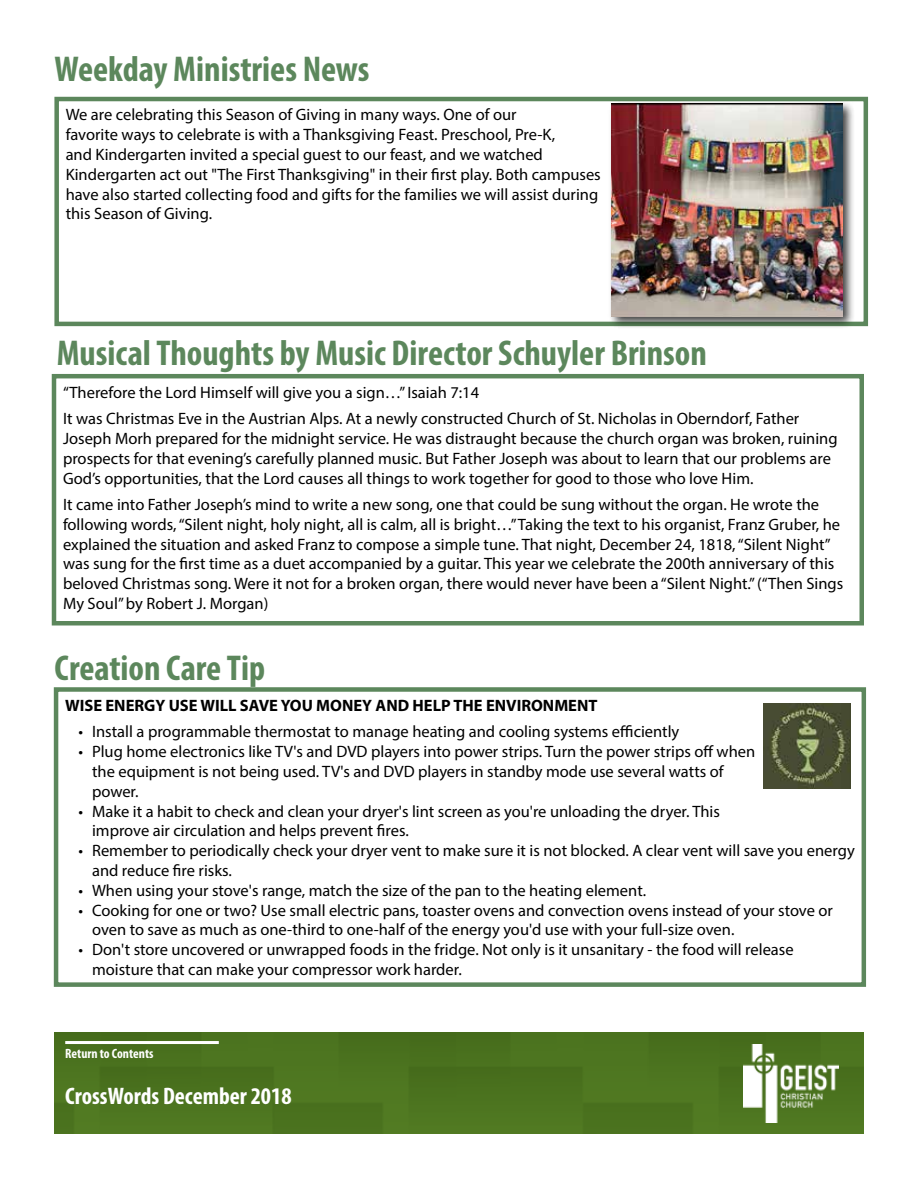
<style>
.page{position:relative;width:918px;height:1188px;background:#fff}
.page>*{position:absolute;margin:0;border:0;box-sizing:border-box;transform-origin:0 0}
.t1{font:700 condensed 36px "Myriad Pro";color:#5c875c}
.t2{font:700 condensed 24px "Myriad Pro";color:#fff}
.t3{font:16.5px/19.8px "Myriad Pro";color:#000}
.t4{font:700 16.5px "Myriad Pro";color:#000}
.t5{font:700 condensed 13.5px "Myriad Pro";color:#fff}
</style>
<div class="page">
<div style="left:54px;top:1033px;width:810px;height:101px;background:#4b731f"></div>
<img style="left:743px;top:1044px;width:95px;height:78px">
<div style="left:54px;top:687px;width:812px;height:300px;border:4px solid #5c875c"></div>
<div style="left:54px;top:97px;width:814px;height:229px;border:4px solid #5c875c"></div>
<img style="left:764px;top:704px;width:86px;height:84px">
<div style="left:608px;top:100px;width:247px;height:230px;background:#000;opacity:.75"></div>
<img style="left:611px;top:104px;width:231px;height:213px">
<div style="left:52px;top:374px;width:812px;height:252px;border:4px solid #5c875c"></div>
<hr style="left:65px;top:1041px;width:154px;height:3px;background:#fff">
<h1 class="t1" style="left:54px;top:47px;width:317px">Weekday Ministries News</h1>
<p class="t3" style="left:66px;top:105px;width:537px">We are celebrating this Season of Giving in many ways. One of our<br>favorite ways to celebrate is with a Thanksgiving Feast. Preschool, Pre-K,<br>and Kindergarten invited a special guest to our feast, and we watched Kindergarten act out "The First Thanksgiving" in their first play. Both campuses have also started collecting food and gifts for the families we will assist during this Season of Giving.</p>
<h1 class="t1" style="left:57px;top:331px;width:652px">Musical Thoughts by Music Director Schuyler Brinson</h1>
<p class="t3" style="left:63px;top:379px;width:738px;line-height:26.5px">“Therefore the Lord Himself will give you a sign…” Isaiah 7:14<br>It was Christmas Eve in the Austrian Alps. At a newly constructed Church of St. Nicholas in Oberndorf, Father</p>
<p class="t3" style="left:63px;top:428px;width:776px">Joseph Morh prepared for the midnight service. He was distraught because the church organ was broken, ruining prospects for that evening’s carefully planned music. But Father Joseph was about to learn that our problems are<br>God’s opportunities, that the Lord causes all things to work together for good to those who love Him.</p>
<p class="t3" style="left:63px;top:494px;width:782px">It came into Father Joseph’s mind to write a new song, one that could be sung without the organ. He wrote the following words, “Silent night, holy night, all is calm, all is bright…” Taking the text to his organist, Franz Gruber, he explained the situation and asked Franz to compose a simple tune. That night, December 24, 1818, “Silent Night” was sung for the first time as a duet accompanied by a guitar. This year we celebrate the 200th anniversary of this beloved Christmas song. Were it not for a broken organ, there would never have been a “Silent Night.” (“Then Sings My Soul” by Robert J. Morgan)</p>
<h1 class="t1" style="left:55px;top:645px;width:212px">Creation Care Tip</h1>
<p class="t4" style="left:65px;top:695px;width:534px">WISE ENERGY USE WILL SAVE YOU MONEY AND HELP THE ENVIRONMENT</p>
<p class="t3" style="left:79px;top:722px;width:602px">• Install a programmable thermostat to manage heating and cooling systems efficiently</p>
<p class="t3" style="left:92px;top:742px;width:665px;text-indent:-13px">• Plug home electronics like TV's and DVD players into power strips. Turn the power strips off when the equipment is not being used. TV's and DVD players in standby mode use several watts of power.</p>
<p class="t3" style="left:92px;top:801px;width:629px;text-indent:-13px">• Make it a habit to check and clean your dryer's lint screen as you're unloading the dryer. This improve air circulation and helps prevent fires.</p>
<p class="t3" style="left:92px;top:841px;width:764px;text-indent:-13px">• Remember to periodically check your dryer vent to make sure it is not blocked. A clear vent will save you energy and reduce fire risks.</p>
<p class="t3" style="left:79px;top:880px;width:569px">• When using your stove's range, match the size of the pan to the heating element.</p>
<p class="t3" style="left:92px;top:900px;width:742px;text-indent:-13px">• Cooking for one or two? Use small electric pans, toaster ovens and convection ovens instead of your stove or oven to save as much as one-third to one-half of the energy you'd use with your full-size oven.</p>
<p class="t3" style="left:92px;top:940px;width:703px;text-indent:-13px">• Don't store uncovered or unwrapped foods in the fridge. Not only is it unsanitary - the food will release moisture that can make your compressor work harder.</p>
<p class="t5" style="left:65px;top:1045px;width:90px">Return to Contents</p>
<h2 class="t2" style="left:65px;top:1081px;width:228px">CrossWords December 2018</h2>
</div>
